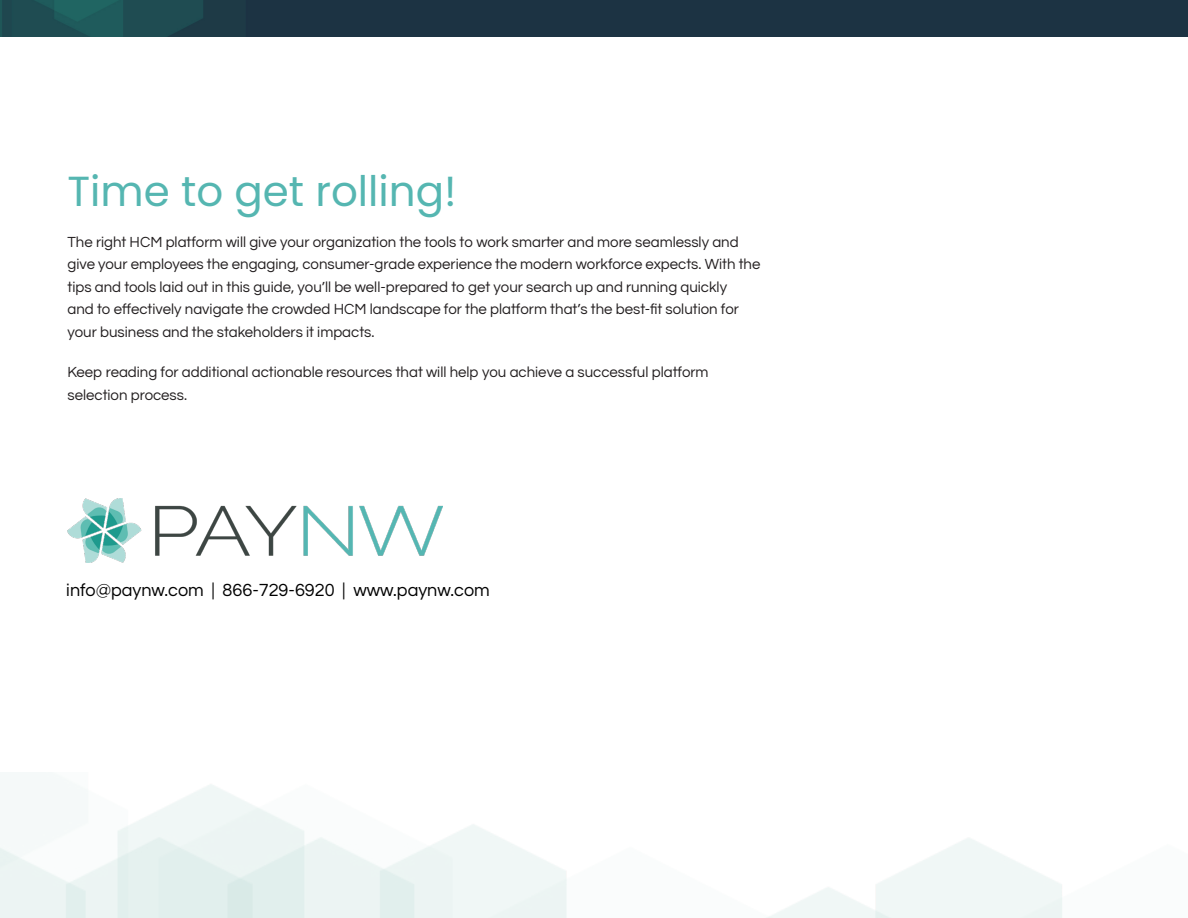
<style>
.page{position:relative;width:1188px;height:918px;background:#fff}
.page>*{position:absolute;margin:0;border:0;box-sizing:border-box;transform-origin:0 0}
.t1{font:42px "Poppins";color:#55b6b1}
.Body_text_9_12{font:18px "Questrial";color:#000}
.body_copy{font:15px/22.5px "Questrial";color:#231f20}
</style>
<div class="page">
<img style="left:0;top:0;width:1188px;height:37px">
<img style="left:68px;top:498px;width:374px;height:65px">
<h1 class="t1" style="left:68px;top:167px;width:391px">Time to get rolling!</h1>
<p class="body_copy" style="left:68px;top:231px;width:695px">The right HCM platform will give your organization the tools to work smarter and more seamlessly and give your employees the engaging, consumer-grade experience the modern workforce expects. With the tips and tools laid out in this guide, you’ll be well-prepared to get your search up and running quickly<br>and to effectively navigate the crowded HCM landscape for the platform that’s the best-fit solution for your business and the stakeholders it impacts.</p>
<p class="body_copy" style="left:68px;top:361px;width:643px">Keep reading for additional actionable resources that will help you achieve a successful platform selection process.</p>
<p class="Body_text_9_12" style="left:66px;top:578px;width:425px">info@paynw.com | 866-729-6920 | www.paynw.com</p>
</div>
